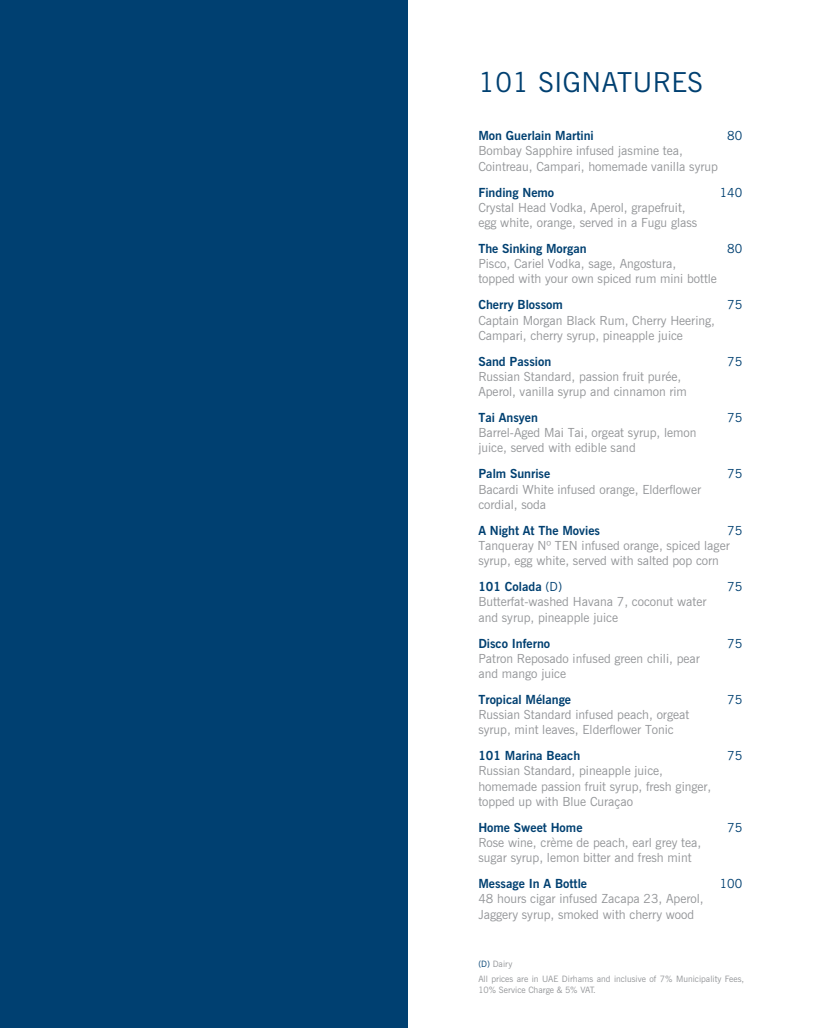
<style>
.page{position:relative;width:815px;height:1028px;background:#fff}
.page>*{position:absolute;margin:0;border:0;box-sizing:border-box;transform-origin:0 0}
.t1{font:27.5px "News Gothic BT";letter-spacing:.02em;color:#004071}
.t2{font:12.5px/15.2px "News Gothic BT";color:#939598}
.t3{font:700 12.5px "News Gothic BT";color:#004071}
.t4{font:12.5px "News Gothic BT";color:#004071}
.t5{font:8.75px/10.5px "News Gothic BT";color:#939598}
.s1{font-weight:400}
.s2{color:#004071}
</style>
<div class="page">
<div style="left:0;top:0;width:407px;height:1028px;background:#004071"></div>
<h1 class="t1" style="left:478px;top:65px;width:226px">101 SIGNATURES</h1>
<p class="t3" style="left:478px;top:128px;width:117px">Mon Guerlain Martini</p>
<p class="t4" style="left:727px;top:128px;width:17px">80</p>
<p class="t2" style="left:478px;top:143px;width:241px">Bombay Sapphire infused jasmine tea,<br>Cointreau, Campari, homemade vanilla syrup</p>
<p class="t3" style="left:478px;top:184px;width:77px">Finding Nemo</p>
<p class="t4" style="left:720px;top:184px;width:24px">140</p>
<p class="t2" style="left:478px;top:200px;width:221px">Crystal Head Vodka, Aperol, grapefruit, egg white, orange, served in a Fugu glass</p>
<p class="t3" style="left:478px;top:241px;width:110px">The Sinking Morgan</p>
<p class="t4" style="left:727px;top:241px;width:17px">80</p>
<p class="t2" style="left:478px;top:256px;width:240px">Pisco, Cariel Vodka, sage, Angostura,<br>topped with your own spiced rum mini bottle</p>
<p class="t3" style="left:478px;top:297px;width:86px">Cherry Blossom</p>
<p class="t4" style="left:727px;top:297px;width:17px">75</p>
<p class="t2" style="left:478px;top:312px;width:238px">Captain Morgan Black Rum, Cherry Heering,<br>Campari, cherry syrup, pineapple juice</p>
<p class="t3" style="left:478px;top:353px;width:74px">Sand Passion</p>
<p class="t4" style="left:727px;top:353px;width:17px">75</p>
<p class="t2" style="left:478px;top:369px;width:210px">Russian Standard, passion fruit purée,<br>Aperol, vanilla syrup and cinnamon rim</p>
<p class="t3" style="left:478px;top:410px;width:61px">Tai Ansyen</p>
<p class="t4" style="left:727px;top:410px;width:17px">75</p>
<p class="t2" style="left:478px;top:425px;width:220px">Barrel-Aged Mai Tai, orgeat syrup, lemon juice, served with edible sand</p>
<p class="t3" style="left:478px;top:466px;width:73px">Palm Sunrise</p>
<p class="t4" style="left:727px;top:466px;width:17px">75</p>
<p class="t2" style="left:478px;top:481px;width:224px">Bacardi White infused orange, Elderflower cordial, soda</p>
<p class="t3" style="left:478px;top:522px;width:123px">A Night At The Movies</p>
<p class="t4" style="left:727px;top:523px;width:17px">75</p>
<p class="t2" style="left:478px;top:538px;width:253px">Tanqueray Nº TEN infused orange, spiced lager syrup, egg white, served with salted pop corn</p>
<p class="t3" style="left:478px;top:579px;width:85px">101 Colada <span class="s1">(D)</span></p>
<p class="t4" style="left:727px;top:579px;width:17px">75</p>
<p class="t2" style="left:478px;top:594px;width:230px">Butterfat-washed Havana 7, coconut water and syrup, pineapple juice</p>
<p class="t3" style="left:478px;top:635px;width:73px">Disco Inferno</p>
<p class="t4" style="left:727px;top:635px;width:17px">75</p>
<p class="t2" style="left:478px;top:650px;width:223px">Patron Reposado infused green chili, pear and mango juice</p>
<p class="t3" style="left:478px;top:692px;width:94px">Tropical Mélange</p>
<p class="t4" style="left:727px;top:692px;width:17px">75</p>
<p class="t2" style="left:478px;top:707px;width:212px">Russian Standard infused peach, orgeat syrup, mint leaves, Elderflower Tonic</p>
<p class="t3" style="left:478px;top:748px;width:103px">101 Marina Beach</p>
<p class="t4" style="left:727px;top:748px;width:17px">75</p>
<p class="t2" style="left:478px;top:763px;width:235px">Russian Standard, pineapple juice, homemade passion fruit syrup, fresh ginger, topped up with Blue Curaçao</p>
<p class="t3" style="left:478px;top:819px;width:106px">Home Sweet Home</p>
<p class="t4" style="left:727px;top:819px;width:17px">75</p>
<p class="t2" style="left:478px;top:835px;width:224px">Rose wine, crème de peach, earl grey tea, sugar syrup, lemon bitter and fresh mint</p>
<p class="t3" style="left:478px;top:876px;width:110px">Message In A Bottle</p>
<p class="t4" style="left:720px;top:876px;width:24px">100</p>
<p class="t2" style="left:478px;top:891px;width:227px">48 hours cigar infused Zacapa 23, Aperol,<br>Jaggery syrup, smoked with cherry wood</p>
<p class="t5" style="left:478px;top:958px;width:35px"><span class="s2">(D)</span> Dairy</p>
<p class="t5" style="left:478px;top:973px;width:267px">All prices are in UAE Dirhams and inclusive of 7% Municipality Fees,<br>10% Service Charge &amp; 5% VAT.</p>
</div>
